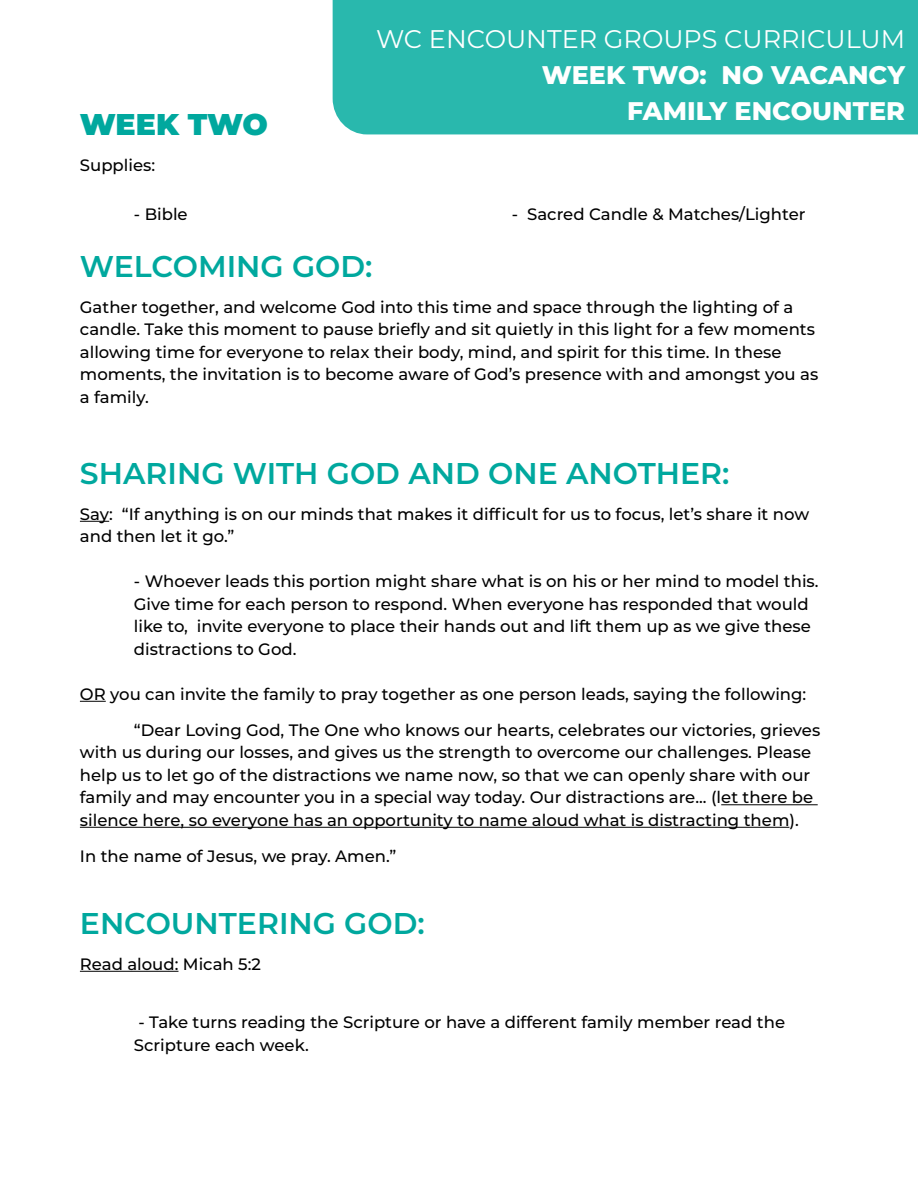
<style>
.page{position:relative;width:918px;height:1188px;background:#fff}
.page>*{position:absolute;margin:0;border:0;box-sizing:border-box;transform-origin:0 0}
.t1{font:600 30px "Montserrat";color:#00a89e}
.t2{font:900 30px "Montserrat";letter-spacing:-.015em;color:#00a89e}
.t3{font:800 25.5px "Montserrat";color:#fff}
.t4{font:25.5px "Montserrat";color:#fff}
.t5{font:500 16.5px/22.5px "Montserrat";color:#000}
</style>
<div class="page">
<div style="left:333px;top:0;width:585px;height:134px;background:#29b8ad"></div>
<svg style="left:80px;top:521px;width:29px;height:1px"></svg>
<svg style="left:80px;top:701px;width:26px;height:1px"></svg>
<hr style="left:721px;top:804px;width:97px;height:1px;background:#000">
<hr style="left:80px;top:827px;width:709px;height:1px;background:#000">
<hr style="left:80px;top:971px;width:98px;height:1px;background:#000">
<h1 class="t2" style="left:80px;top:102px;width:189px">WEEK TWO</h1>
<h2 class="t4" style="left:376px;top:22px;width:530px">WC ENCOUNTER GROUPS CURRICULUM</h2>
<h2 class="t3" style="left:542px;top:57px;width:365px">WEEK TWO: NO VACANCY</h2>
<h2 class="t3" style="left:627px;top:93px;width:280px">FAMILY ENCOUNTER</h2>
<p class="t5" style="left:80px;top:153px;width:77px">Supplies:</p>
<p class="t5" style="left:134px;top:203px;width:55px">- Bible</p>
<p class="t5" style="left:512px;top:203px;width:295px">- Sacred Candle &amp; Matches/Lighter</p>
<h1 class="t1" style="left:80px;top:245px;width:294px">WELCOMING GOD:</h1>
<p class="t5" style="left:80px;top:295px;width:740px">Gather together, and welcome God into this time and space through the lighting of a candle. Take this moment to pause briefly and sit quietly in this light for a few moments allowing time for everyone to relax their body, mind, and spirit for this time. In these moments, the invitation is to become aware of God’s presence with and amongst you as a family.</p>
<h1 class="t1" style="left:80px;top:452px;width:651px">SHARING WITH GOD AND ONE ANOTHER:</h1>
<p class="t5" style="left:80px;top:502px;width:731px">Say: “If anything is on our minds that makes it difficult for us to focus, let’s share it now and then let it go.”</p>
<p class="t5" style="left:134px;top:569px;width:686px">- Whoever leads this portion might share what is on his or her mind to model this.<br>Give time for each person to respond. When everyone has responded that would like to, invite everyone to place their hands out and lift them up as we give these distractions to God.</p>
<p class="t5" style="left:134px;top:675px;width:688px;line-height:36px;text-indent:-54px">OR you can invite the family to pray together as one person leads, saying the following: “Dear Loving God, The One who knows our hearts, celebrates our victories, grieves</p>
<p class="t5" style="left:80px;top:740px;width:735px">with us during our losses, and gives us the strength to overcome our challenges. Please help us to let go of the distractions we name now, so that we can openly share with our family and may encounter you in a special way today. Our distractions are... (let there be silence here, so everyone has an opportunity to name aloud what is distracting them).</p>
<p class="t5" style="left:80px;top:844px;width:318px">In the name of Jesus, we pray. Amen.”</p>
<h1 class="t1" style="left:80px;top:902px;width:346px">ENCOUNTERING GOD:</h1>
<p class="t5" style="left:80px;top:952px;width:183px">Read aloud: Micah 5:2</p>
<p class="t5" style="left:134px;top:1010px;width:653px">- Take turns reading the Scripture or have a different family member read the<br>Scripture each week.</p>
</div>
